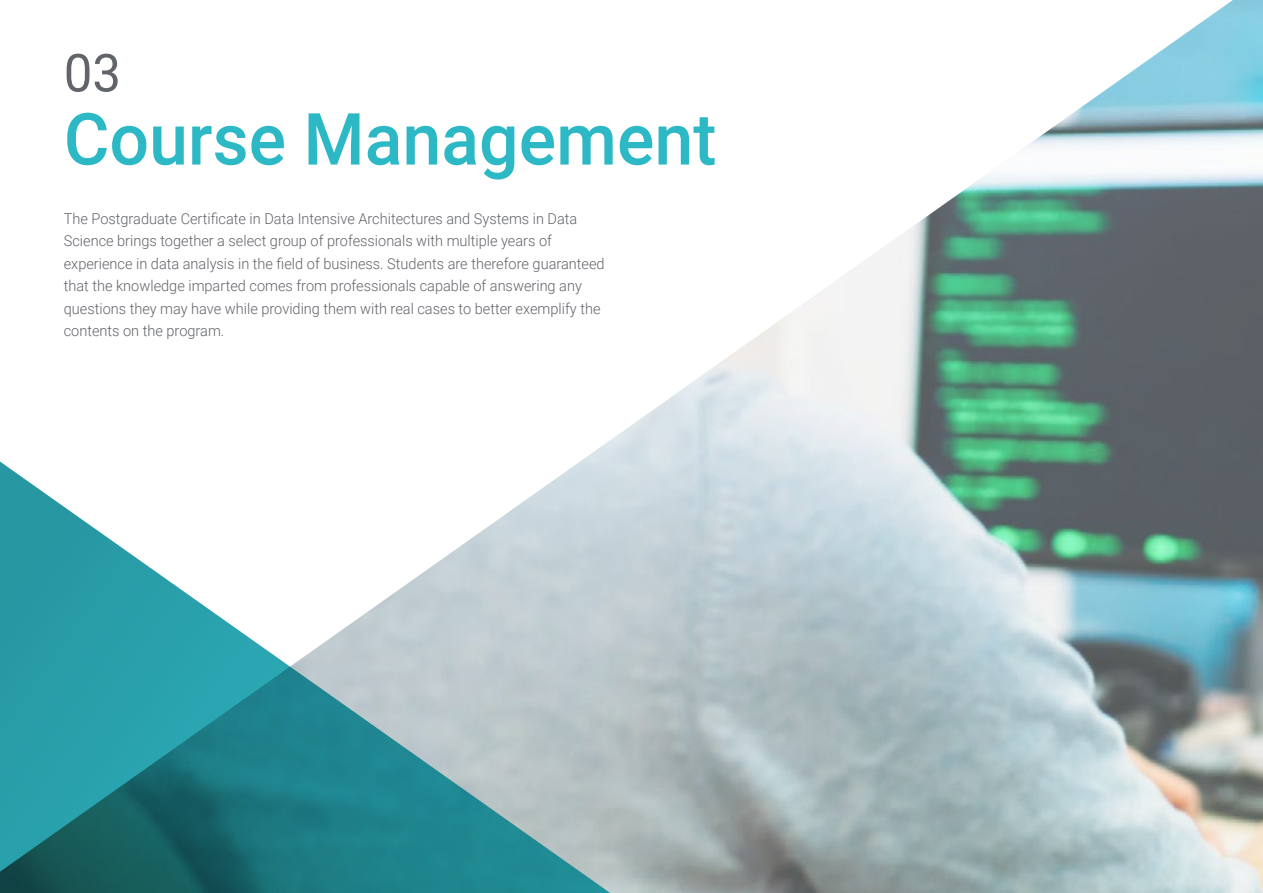
<style>
.page{position:relative;width:1263px;height:893px;background:#fff}
.page>*{position:absolute;margin:0;border:0;box-sizing:border-box;transform-origin:0 0}
.t1{font:500 72px "Roboto";color:#2db8c5}
.t2{font:52.5px "Roboto";color:#61646a}
.t3{font:300 15px/22.5px "Roboto";color:#61646a}
</style>
<div class="page">
<img style="left:602px;top:0;width:661px;height:893px">
<svg style="left:0;top:446px;width:640px;height:447px"></svg>
<h2 class="t2" style="left:64px;top:36px;width:59px">03</h2>
<h1 class="t1" style="left:64px;top:89px;width:654px">Course Management</h1>
<p class="t3" style="left:64px;top:207px;width:542px">The Postgraduate Certificate in Data Intensive Architectures and Systems in Data Science brings together a select group of professionals with multiple years of experience in data analysis in the field of business. Students are therefore guaranteed that the knowledge imparted comes from professionals capable of answering any questions they may have while providing them with real cases to better exemplify the contents on the program.</p>
</div>
